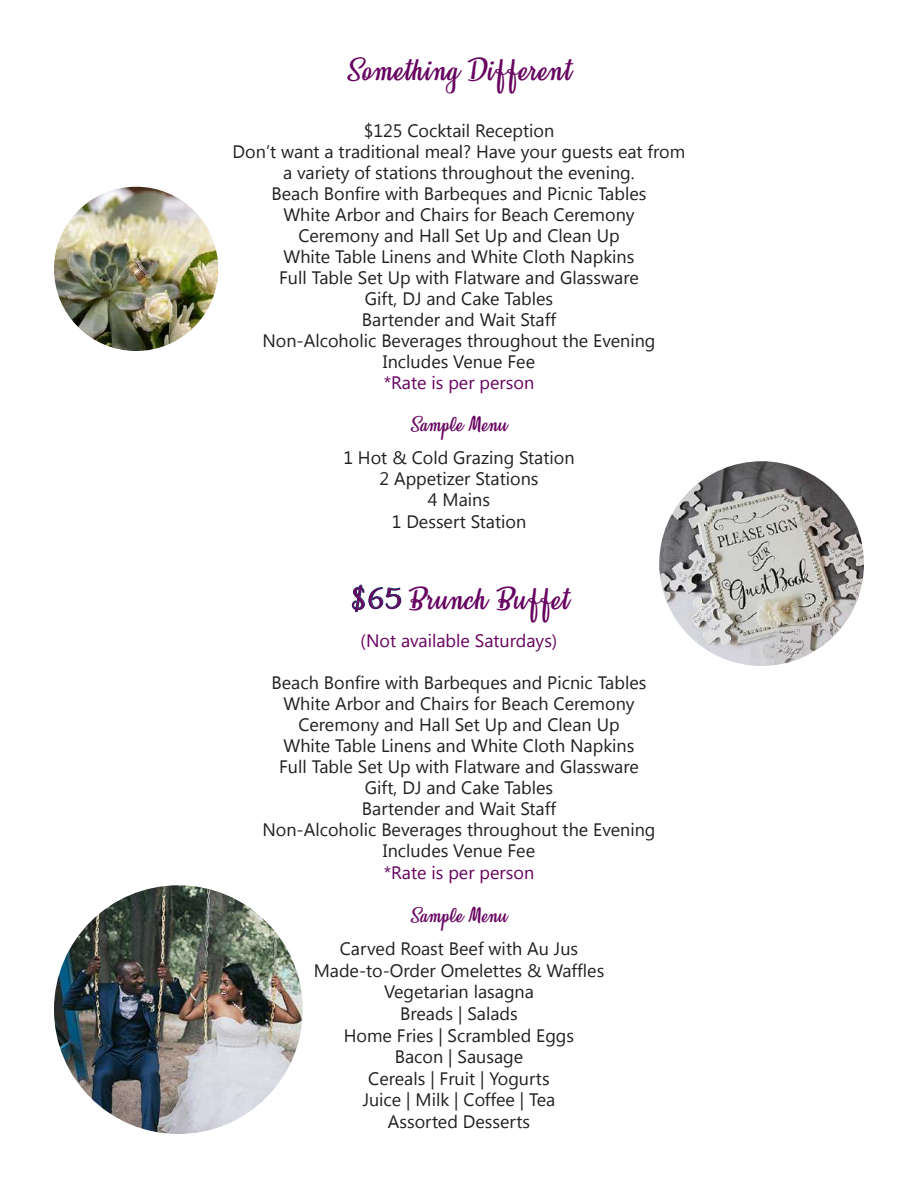
<style>
.page{position:relative;width:918px;height:1188px;background:#fff}
.page>*{position:absolute;margin:0;border:0;box-sizing:border-box;transform-origin:0 0}
.t1{font:27px "Honeymoon Personal Use";letter-spacing:.02em;color:#670360}
.t2{font:18px/21px "Khmer UI";color:#231f20;text-align:center}
.t3{font:18px "Khmer UI";color:#670360}
.t4{font:18px "Honeymoon Personal Use";color:#670360}
.s1{font-family:"charlotte";font-size:24px}
</style>
<div class="page">
<svg style="left:352px;top:584px;width:50px;height:29px"></svg>
<img style="left:54px;top:885px;width:249px;height:249px;border-radius:124px">
<img style="left:659px;top:461px;width:205px;height:205px;border-radius:102px">
<img style="left:54px;top:187px;width:164px;height:164px;border-radius:82px">
<h1 class="t1" style="left:347px;top:55px;width:225px">Something Different</h1>
<p class="t2" style="left:233px;top:120px;width:454px">$125 Cocktail Reception<br>Don’t want a traditional meal? Have your guests eat from a variety of stations throughout the evening.<br>Beach Bonfire with Barbeques and Picnic Tables<br>White Arbor and Chairs for Beach Ceremony<br>Ceremony and Hall Set Up and Clean Up<br>White Table Linens and White Cloth Napkins<br>Full Table Set Up with Flatware and Glassware<br>Gift, DJ and Cake Tables<br>Bartender and Wait Staff<br>Non-Alcoholic Beverages throughout the Evening Includes Venue Fee</p>
<p class="t3" style="left:384px;top:372px;width:152px">*Rate is per person</p>
<p class="t4" style="left:411px;top:414px;width:98px">Sample Menu</p>
<p class="t2" style="left:343px;top:447px;width:233px">1 Hot &amp; Cold Grazing Station<br>2 Appetizer Stations<br>4 Mains<br>1 Dessert Station</p>
<h1 class="t1" style="left:350px;top:584px;width:220px"><span class="s1">$65</span> Brunch Buffet</h1>
<p class="t3" style="left:361px;top:630px;width:198px">(Not available Saturdays)</p>
<p class="t2" style="left:262px;top:673px;width:395px">Beach Bonfire with Barbeques and Picnic Tables White Arbor and Chairs for Beach Ceremony Ceremony and Hall Set Up and Clean Up<br>White Table Linens and White Cloth Napkins<br>Full Table Set Up with Flatware and Glassware Gift, DJ and Cake Tables<br>Bartender and Wait Staff<br>Non-Alcoholic Beverages throughout the Evening Includes Venue Fee</p>
<p class="t3" style="left:384px;top:862px;width:152px">*Rate is per person</p>
<p class="t4" style="left:411px;top:905px;width:98px">Sample Menu</p>
<p class="t2" style="left:314px;top:938px;width:292px;line-height:21.6px">Carved Roast Beef with Au Jus<br>Made-to-Order Omelettes &amp; Waffles<br>Vegetarian lasagna<br>Breads | Salads<br>Home Fries | Scrambled Eggs<br>Bacon | Sausage<br>Cereals | Fruit | Yogurts<br>Juice | Milk | Coffee | Tea<br>Assorted Desserts</p>
</div>
